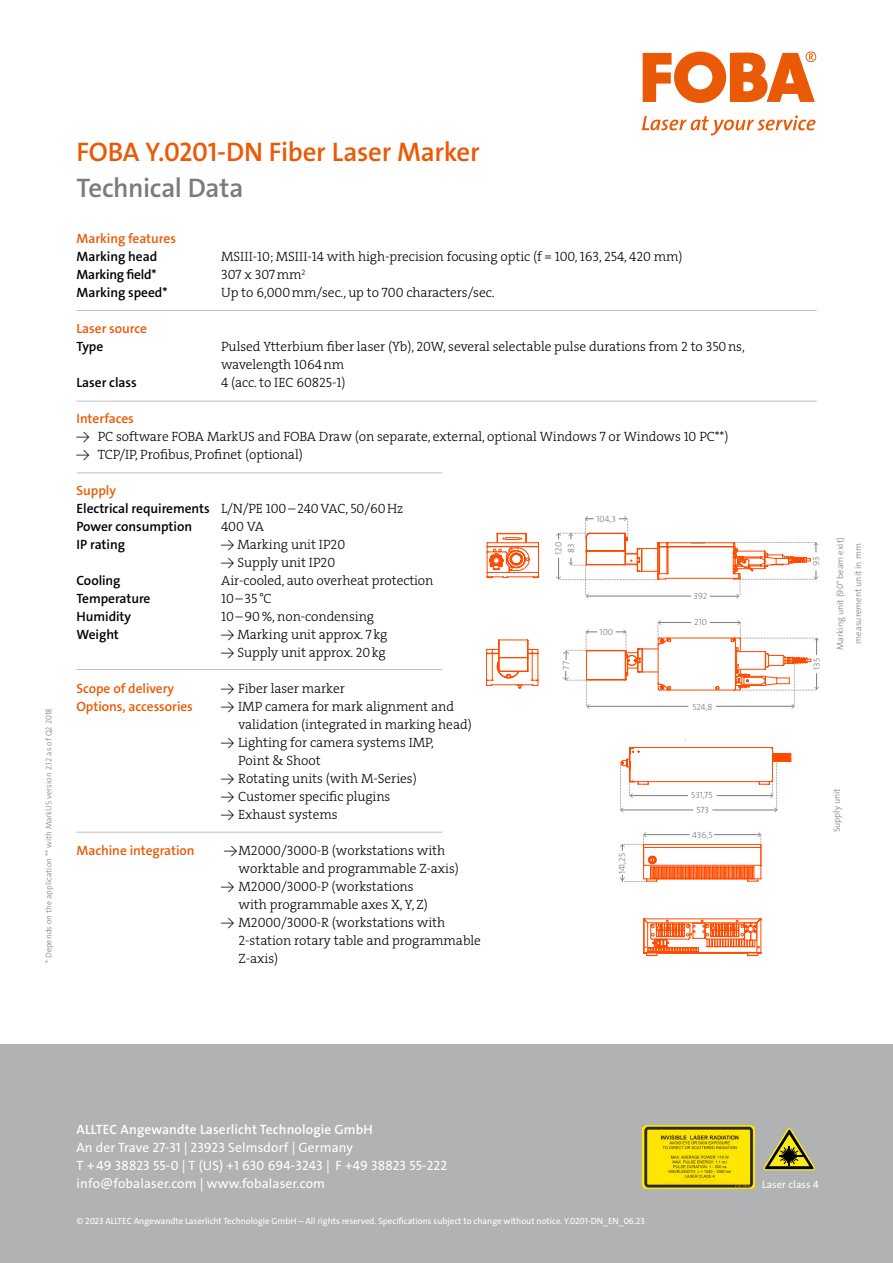
<style>
.page{position:relative;width:893px;height:1263px;background:#fff}
.page>*{position:absolute;margin:0;border:0;box-sizing:border-box;transform-origin:0 0}
.t1{font:27px "The Sans LP6 Se Bld";letter-spacing:-.01em;color:#ea5a06}
.t2{font:27px "The Sans LP6 Se Bld";letter-spacing:-.015em;color:#7b7b7a}
.t3{font:13.5px/18px "The Serif HP3 Lig";letter-spacing:-.005em;color:#000}
.t4{font:13.5px/18px "The Sans LP5 Plain";letter-spacing:.01em;color:#fff}
.t5{font:13.5px "The Sans LP6 Se Bld";letter-spacing:-.005em;color:#000}
.t6{font:13.5px "The Sans LP6 Se Bld";letter-spacing:-.005em;color:#ea5a06}
.t7{font:13.5px "The Sans LP6 Se Bld";letter-spacing:.01em;color:#fff}
.t8{font:10.5px "The Sans LP5 Plain";letter-spacing:.01em;color:#fff}
.t9{font:9px "The Sans LP5 Plain";letter-spacing:-.005em;color:#fff}
.t10{font:9px/15px "The Sans LP3 Lig";color:#7b7b7a;text-align:center}
.t11{font:8.25px "The Sans LP3 Lig";letter-spacing:.01em;color:#7b7b7a}
.s1{font-family:"The Sans LP6 Se Bld"}
.s2{font-family:"The Sans LP3 Lig"}
</style>
<div class="page">
<div style="left:0;top:1044px;width:893px;height:219px;background:#b1b2b3"></div>
<svg style="left:642px;top:115px;width:173px;height:20px"></svg>
<svg style="left:643px;top:51px;width:173px;height:52px"></svg>
<svg style="left:562px;top:620px;width:257px;height:89px"></svg>
<svg style="left:486px;top:639px;width:53px;height:50px"></svg>
<svg style="left:556px;top:516px;width:262px;height:83px"></svg>
<svg style="left:486px;top:532px;width:53px;height:46px"></svg>
<svg style="left:620px;top:832px;width:142px;height:50px"></svg>
<svg style="left:643px;top:918px;width:119px;height:38px"></svg>
<svg style="left:620px;top:747px;width:172px;height:65px"></svg>
<svg style="left:763px;top:1128px;width:52px;height:42px"></svg>
<hr style="left:77px;top:310px;width:740px;height:1px;background:#c1c1c2">
<hr style="left:76px;top:401px;width:741px;height:1px;background:#c1c1c2">
<hr style="left:77px;top:473px;width:365px;height:1px;background:#c1c1c2">
<hr style="left:77px;top:669px;width:365px;height:1px;background:#c1c1c2">
<hr style="left:77px;top:832px;width:365px;height:1px;background:#c1c1c2">
<img style="left:642px;top:1125px;width:112px;height:63px">
<p class="t11" style="left:43px;top:963px;width:257px;rotate:-90deg">* Depends on the application ** with MarkUS version 2.12 as of Q2 2018</p>
<h1 class="t1" style="left:77px;top:134px;width:405px">FOBA Y.0201-DN Fiber Laser Marker</h1>
<h1 class="t2" style="left:77px;top:170px;width:168px">Technical Data</h1>
<p class="t6" style="left:77px;top:230px;width:101px">Marking features</p>
<p class="t5" style="left:77px;top:248px;width:82px">Marking head</p>
<p class="t3" style="left:221px;top:248px;width:463px">MSIII-10; MSIII-14 with high-precision focusing optic (f = 100, 163, 254, 420 mm)</p>
<p class="t5" style="left:77px;top:266px;width:82px">Marking field*</p>
<p class="t3" style="left:221px;top:266px;width:86px">307 x 307mm<sup>2</sup></p>
<p class="t5" style="left:77px;top:284px;width:92px">Marking speed*</p>
<p class="t3" style="left:221px;top:284px;width:275px">Up to 6,000mm/sec., up to 700 characters/sec.</p>
<p class="t6" style="left:77px;top:320px;width:72px">Laser source</p>
<p class="t5" style="left:77px;top:338px;width:28px">Type</p>
<p class="t3" style="left:221px;top:338px;width:525px">Pulsed Ytterbium fiber laser (Yb), 20W, several selectable pulse durations from 2 to 350ns, wavelength 1064nm</p>
<p class="t5" style="left:77px;top:374px;width:62px">Laser class</p>
<p class="t3" style="left:221px;top:374px;width:126px">4 (acc. to IEC 60825-1)</p>
<p class="t6" style="left:77px;top:410px;width:59px">Interfaces</p>
<p class="t3" style="left:77px;top:428px;width:653px">→ PC software FOBA MarkUS and FOBA Draw (on separate, external, optional Windows 7 or Windows 10 PC**)</p>
<p class="t3" style="left:77px;top:446px;width:228px">→ TCP/IP, Profibus, Profinet (optional)</p>
<p class="t6" style="left:77px;top:482px;width:41px">Supply</p>
<p class="t3" style="left:77px;top:500px;width:328px"><span class="s1">Electrical requirements</span> L/N/PE 100–240VAC, 50/60Hz</p>
<p class="t5" style="left:77px;top:518px;width:117px">Power consumption</p>
<p class="t3" style="left:221px;top:518px;width:44px">400 VA</p>
<p class="t5" style="left:77px;top:536px;width:50px">IP rating</p>
<p class="t3" style="left:221px;top:536px;width:126px">→ Marking unit IP20</p>
<p class="t3" style="left:221px;top:554px;width:116px">→ Supply unit IP20</p>
<p class="t5" style="left:77px;top:572px;width:46px">Cooling</p>
<p class="t3" style="left:221px;top:572px;width:214px">Air-cooled, auto overheat protection</p>
<p class="t5" style="left:77px;top:590px;width:76px">Temperature</p>
<p class="t3" style="left:221px;top:590px;width:52px">10–35°C</p>
<p class="t5" style="left:77px;top:608px;width:56px">Humidity</p>
<p class="t3" style="left:221px;top:608px;width:155px">10–90%, non-condensing</p>
<p class="t5" style="left:77px;top:626px;width:44px">Weight</p>
<p class="t3" style="left:221px;top:626px;width:168px">→ Marking unit approx. 7kg</p>
<p class="t3" style="left:221px;top:643px;width:166px">→ Supply unit approx. 20kg</p>
<p class="t6" style="left:77px;top:680px;width:99px">Scope of delivery</p>
<p class="t3" style="left:221px;top:680px;width:125px"><span class="s2">→</span> Fiber laser marker</p>
<p class="t6" style="left:77px;top:698px;width:118px">Options, accessories</p>
<p class="t3" style="left:238px;top:697px;width:235px;text-indent:-17px"><span class="s2">→</span> IMP camera for mark alignment and validation (integrated in marking head)</p>
<p class="t3" style="left:238px;top:733px;width:197px;text-indent:-17px"><span class="s2">→</span> Lighting for camera systems IMP,<br>Point &amp; Shoot</p>
<p class="t3" style="left:221px;top:769px;width:197px"><span class="s2">→</span> Rotating units (with M-Series)</p>
<p class="t3" style="left:221px;top:787px;width:171px"><span class="s2">→</span> Customer specific plugins</p>
<p class="t3" style="left:221px;top:805px;width:118px"><span class="s2">→</span> Exhaust systems</p>
<p class="t6" style="left:77px;top:842px;width:120px">Machine integration</p>
<p class="t3" style="left:239px;top:841px;width:222px;text-indent:-15px"><span class="s2">→</span>M2000/3000-B (workstations with worktable and programmable Z-axis)</p>
<p class="t3" style="left:239px;top:877px;width:191px;text-indent:-17px"><span class="s2">→</span> M2000/3000-P (workstations with programmable axes X, Y, Z)</p>
<p class="t3" style="left:239px;top:913px;width:244px;text-indent:-17px"><span class="s2">→</span> M2000/3000-R (workstations with<br>2-station rotary table and programmable<br>Z-axis)</p>
<p class="t10" style="left:596px;top:511px;width:21px">104,3</p>
<p class="t10" style="left:551px;top:555px;width:14px;rotate:-90deg">120</p>
<p class="t10" style="left:564px;top:553px;width:11px;rotate:-90deg">83</p>
<p class="t10" style="left:693px;top:588px;width:15px">392</p>
<p class="t10" style="left:694px;top:614px;width:14px">210</p>
<p class="t10" style="left:599px;top:625px;width:15px">100</p>
<p class="t10" style="left:559px;top:670px;width:10px;rotate:-90deg">77</p>
<p class="t10" style="left:692px;top:699px;width:22px">524,8</p>
<p class="t10" style="left:691px;top:788px;width:23px">531,75<br>573</p>
<p class="t10" style="left:692px;top:827px;width:22px">436,5</p>
<p class="t10" style="left:615px;top:874px;width:23px;rotate:-90deg">141,25</p>
<p class="t10" style="left:808px;top:566px;width:11px;rotate:-90deg">93</p>
<p class="t10" style="left:809px;top:670px;width:13px;rotate:-90deg">135</p>
<p class="t10" style="left:831px;top:650px;width:114px;line-height:18px;rotate:-90deg">Marking unit (90° beam exit) measurement unit in mm</p>
<p class="t10" style="left:829px;top:832px;width:46px;rotate:-90deg">Supply unit</p>
<p class="t7" style="left:77px;top:1121px;width:298px">ALLTEC Angewandte Laserlicht Technologie GmbH</p>
<p class="t4" style="left:77px;top:1139px;width:372px">An der Trave 27-31 | 23923 Selmsdorf | Germany<br>T + 49 38823 55-0 | T (US) +1 630 694-3243 | F +49 38823 55-222 info@fobalaser.com | www.fobalaser.com</p>
<p class="t9" style="left:77px;top:1215px;width:570px">© 2023 ALLTEC Angewandte Laserlicht Technologie GmbH – All rights reserved. Specifications subject to change without notice. Y.0201-DN_EN_06.23</p>
<p class="t8" style="left:762px;top:1178px;width:58px">Laser class 4</p>
</div>
